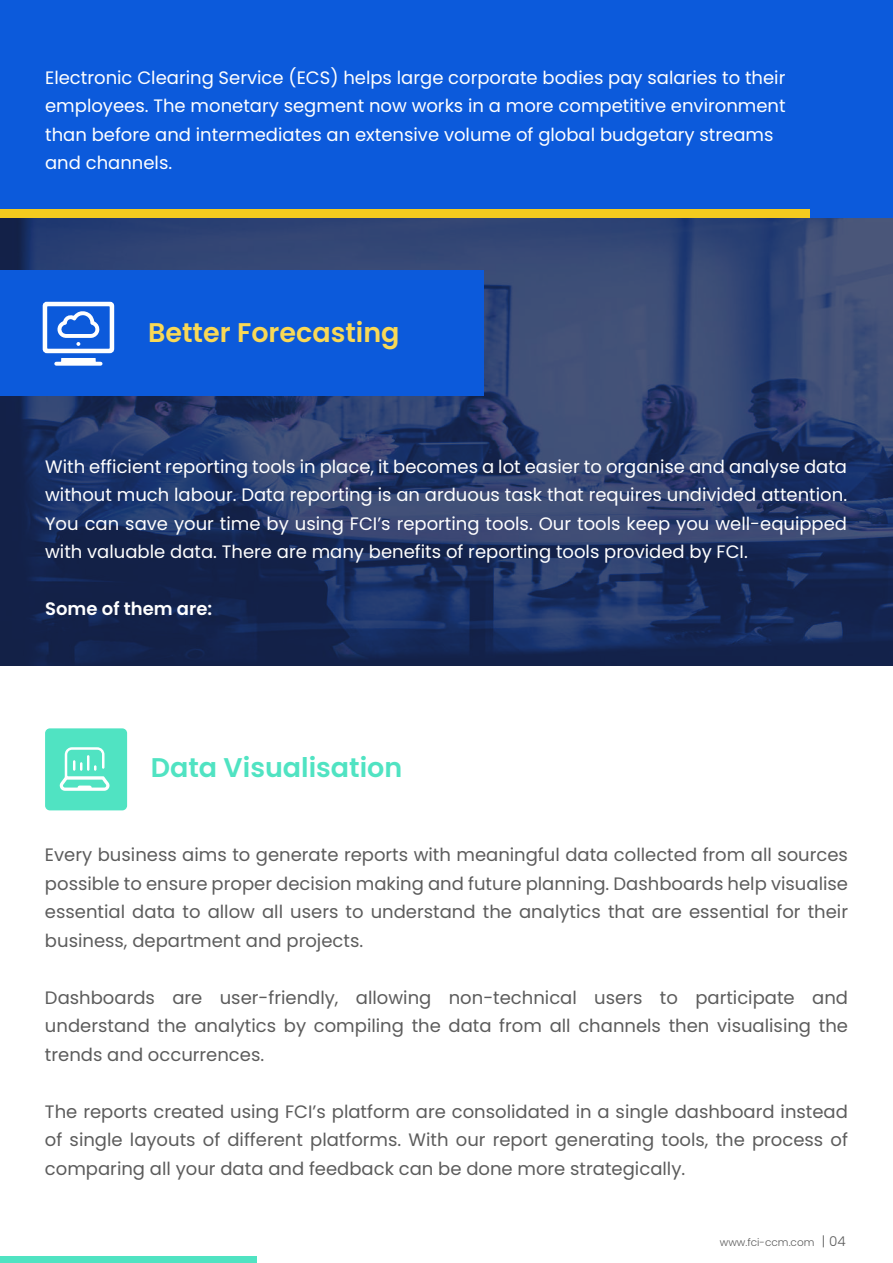
<style>
.page{position:relative;width:893px;height:1263px;background:#fff}
.page>*{position:absolute;margin:0;border:0;box-sizing:border-box;transform-origin:0 0}
.t1{font:600 27px "Poppins";color:#50e3c2}
.t2{font:600 27px "Poppins";color:#f9d956}
.t3{font:18px/28.5px "Poppins";color:#5c5c5c;text-align:justify}
.t4{font:18px/28.5px "Poppins";color:#fff}
.t5{font:600 18px "Poppins";color:#fff}
.t6{font:300 10.5px "Poppins";color:#5c5c5c}
.s1{font-size:13.5px}
</style>
<div class="page">
<div style="left:45px;top:728px;width:82px;height:82px;background:#50e3c2;border-radius:5px"></div>
<svg style="left:0;top:218px;width:893px;height:448px;background:#263865"></svg>
<div style="left:0;top:270px;width:483px;height:126px;background:#0c5adb"></div>
<div style="left:0;top:0;width:893px;height:218px;background:#0c5adb"></div>
<div style="left:0;top:1256px;width:256px;height:7px;background:#50e3c2"></div>
<div style="left:0;top:209px;width:809px;height:9px;background:#f4cb1e"></div>
<svg style="left:42px;top:301px;width:73px;height:65px"></svg>
<svg style="left:59px;top:747px;width:51px;height:44px"></svg>
<p class="t4" style="left:45px;top:63px;width:742px">Electronic Clearing Service (ECS) helps large corporate bodies pay salaries to their employees. The monetary segment now works in a more competitive environment than before and intermediates an extensive volume of global budgetary streams and channels.</p>
<h1 class="t2" style="left:148px;top:317px;width:253px">Better Forecasting</h1>
<p class="t4" style="left:45px;top:452px;width:803px;text-align:justify">With efficient reporting tools in place, it becomes a lot easier to organise and analyse data without much labour. Data reporting is an arduous task that requires undivided attention.<br>You can save your time by using FCI’s reporting tools. Our tools keep you well-equipped with valuable data. There are many benefits of reporting tools provided by FCI.</p>
<p class="t5" style="left:45px;top:598px;width:169px">Some of them are:</p>
<h1 class="t1" style="left:151px;top:752px;width:253px">Data Visualisation</h1>
<p class="t3" style="left:45px;top:841px;width:805px">Every business aims to generate reports with meaningful data collected from all sources possible to ensure proper decision making and future planning. Dashboards help visualise essential data to allow all users to understand the analytics that are essential for their business, department and projects.</p>
<p class="t3" style="left:45px;top:983px;width:804px">Dashboards are user-friendly, allowing non-technical users to participate and understand the analytics by compiling the data from all channels then visualising the trends and occurrences.</p>
<p class="t3" style="left:45px;top:1097px;width:804px">The reports created using FCI’s platform are consolidated in a single dashboard instead of single layouts of different platforms. With our report generating tools, the process of comparing all your data and feedback can be done more strategically.</p>
<p class="t6" style="left:720px;top:1236px;width:127px">www.fci-ccm.com <span class="s1">| 04</span></p>
</div>
